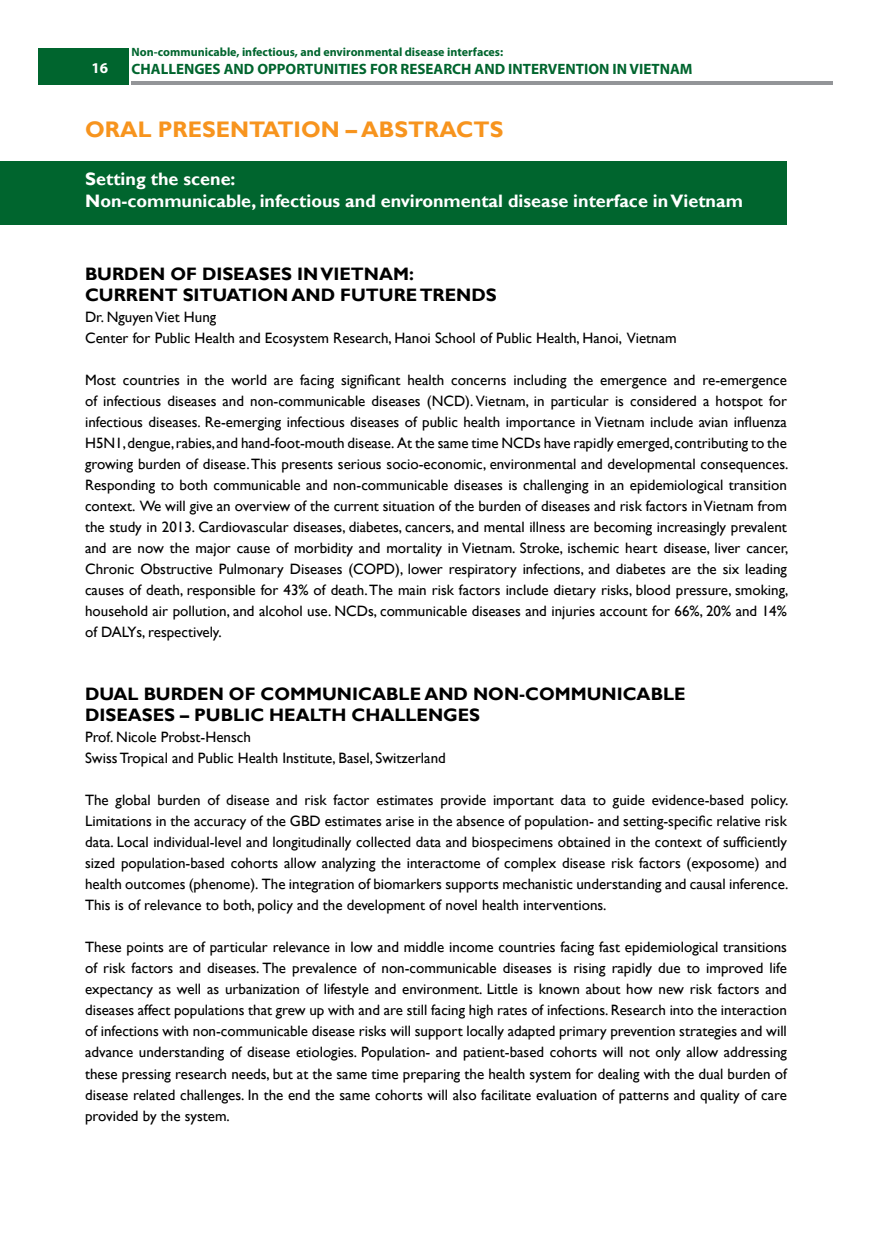
<style>
.page{position:relative;width:872px;height:1255px;background:#fff}
.page>*{position:absolute;margin:0;border:0;box-sizing:border-box;transform-origin:0 0}
.t1{font:700 22.5px "Gill Sans";color:#f7941e}
.t2{font:700 18px/21px "Gill Sans";color:#000}
.t3{font:700 18px/21.6px "Gill Sans";color:#fff}
.t4{font:15px/21px "Gill Sans";color:#000;text-align:justify}
.t5{font:700 15px "Myriad Pro";color:#00652e}
.t6{font:700 15px "Myriad Pro";color:#fff}
.t7{font:700 12px "Myriad Pro";color:#00652e}
</style>
<div class="page">
<hr style="left:132px;top:81px;width:701px;height:4px;background:#939598">
<div style="left:38px;top:49px;width:90px;height:36px;background:#00652e"></div>
<div style="left:0;top:161px;width:787px;height:64px;background:#00652e"></div>
<p class="t7" style="left:132px;top:46px;width:373px">Non-communicable, infectious, and environmental disease interfaces:</p>
<p class="t6" style="left:91px;top:59px;width:18px">16</p>
<p class="t5" style="left:132px;top:61px;width:562px">CHALLENGES AND OPPORTUNITIES FOR RESEARCH AND INTERVENTION IN VIETNAM</p>
<h1 class="t1" style="left:85px;top:116px;width:419px">ORAL PRESENTATION – ABSTRACTS</h1>
<p class="t3" style="left:85px;top:169px;width:659px">Setting the scene:<br>Non-communicable, infectious and environmental disease interface in Vietnam</p>
<p class="t2" style="left:85px;top:264px;width:413px">BURDEN OF DISEASES IN VIETNAM:<br>CURRENT SITUATION AND FUTURE TRENDS</p>
<p class="t4" style="left:85px;top:307px;width:593px">Dr. Nguyen Viet Hung<br>Center for Public Health and Ecosystem Research, Hanoi School of Public Health, Hanoi, Vietnam</p>
<p class="t4" style="left:85px;top:370px;width:705px">Most countries in the world are facing significant health concerns including the emergence and re-emergence of infectious diseases and non-communicable diseases (NCD). Vietnam, in particular is considered a hotspot for infectious diseases. Re-emerging infectious diseases of public health importance in Vietnam include avian influenza H5N1, dengue, rabies, and hand-foot-mouth disease. At the same time NCDs have rapidly emerged, contributing to the growing burden of disease. This presents serious socio-economic, environmental and developmental consequences.<br>Responding to both communicable and non-communicable diseases is challenging in an epidemiological transition context. We will give an overview of the current situation of the burden of diseases and risk factors in Vietnam from the study in 2013. Cardiovascular diseases, diabetes, cancers, and mental illness are becoming increasingly prevalent and are now the major cause of morbidity and mortality in Vietnam. Stroke, ischemic heart disease, liver cancer, Chronic Obstructive Pulmonary Diseases (COPD), lower respiratory infections, and diabetes are the six leading causes of death, responsible for 43% of death. The main risk factors include dietary risks, blood pressure, smoking, household air pollution, and alcohol use. NCDs, communicable diseases and injuries account for 66%, 20% and 14% of DALYs, respectively.</p>
<p class="t2" style="left:85px;top:684px;width:602px">DUAL BURDEN OF COMMUNICABLE AND NON-COMMUNICABLE<br>DISEASES – PUBLIC HEALTH CHALLENGES</p>
<p class="t4" style="left:85px;top:727px;width:362px">Prof. Nicole Probst-Hensch<br>Swiss Tropical and Public Health Institute, Basel, Switzerland</p>
<p class="t4" style="left:85px;top:790px;width:705px">The global burden of disease and risk factor estimates provide important data to guide evidence-based policy.<br>Limitations in the accuracy of the GBD estimates arise in the absence of population- and setting-specific relative risk data. Local individual-level and longitudinally collected data and biospecimens obtained in the context of sufficiently sized population-based cohorts allow analyzing the interactome of complex disease risk factors (exposome) and health outcomes (phenome). The integration of biomarkers supports mechanistic understanding and causal inference.<br>This is of relevance to both, policy and the development of novel health interventions.</p>
<p class="t4" style="left:85px;top:937px;width:703px">These points are of particular relevance in low and middle income countries facing fast epidemiological transitions of risk factors and diseases. The prevalence of non-communicable diseases is rising rapidly due to improved life expectancy as well as urbanization of lifestyle and environment. Little is known about how new risk factors and diseases affect populations that grew up with and are still facing high rates of infections. Research into the interaction of infections with non-communicable disease risks will support locally adapted primary prevention strategies and will advance understanding of disease etiologies. Population- and patient-based cohorts will not only allow addressing these pressing research needs, but at the same time preparing the health system for dealing with the dual burden of disease related challenges. In the end the same cohorts will also facilitate evaluation of patterns and quality of care provided by the system.</p>
</div>
